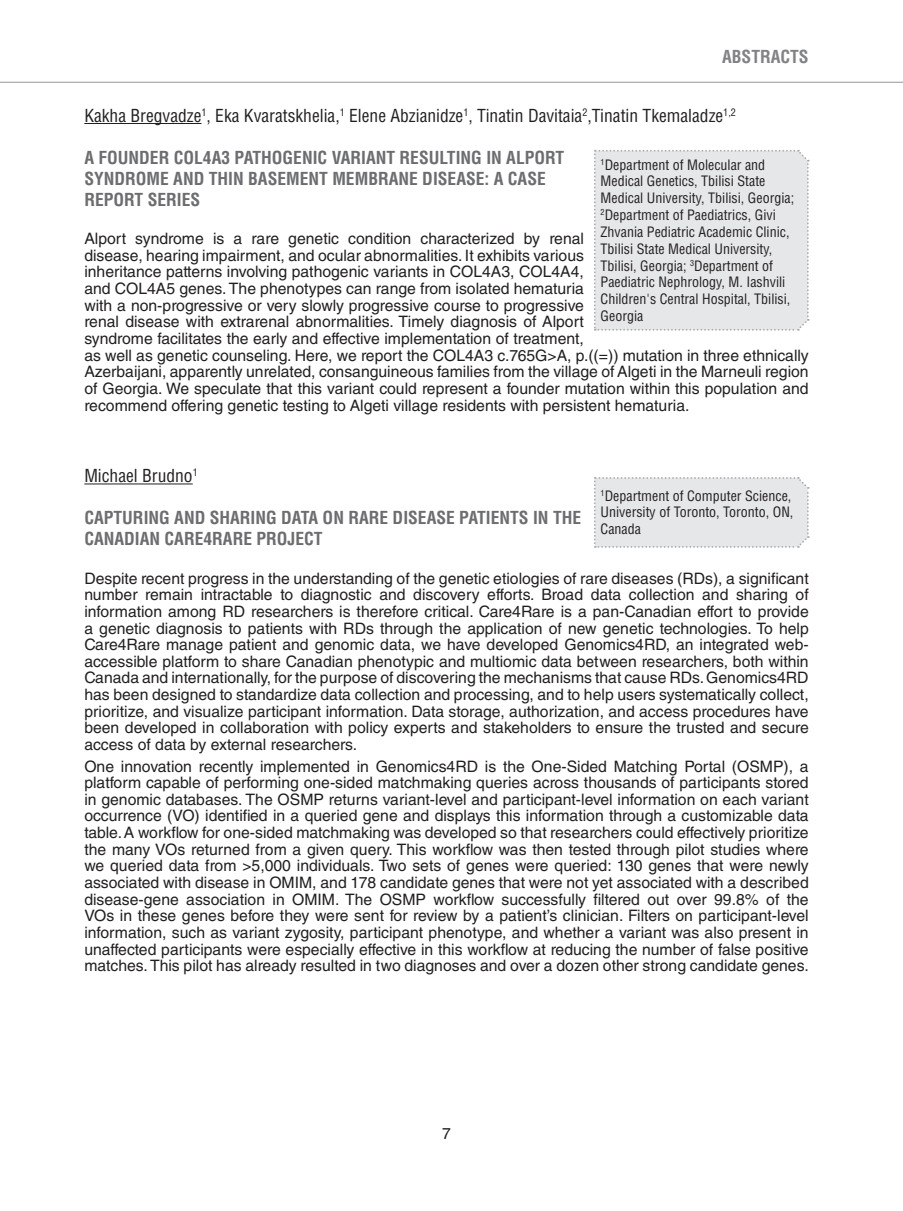
<style>
.page{position:relative;width:903px;height:1211px;background:#fff}
.page>*{position:absolute;margin:0;border:0;box-sizing:border-box;transform-origin:0 0}
.S2{font:700 condensed 17.5px/21px "Helvetica LT Std";color:#6c6d70}
.S1{font:condensed 17.5px "Helvetica LT Std";color:#231f20}
.t1{font:700 condensed 17.5px "Helvetica LT Std";color:#808285}
.t2{font:15.75px/16.6px "Helvetica LT Std";color:#231f20;text-align:justify}
.t3{font:condensed 14px/16.8px "Helvetica LT Std";color:#231f20}
</style>
<div class="page">
<hr style="left:0;top:82px;width:903px;height:1px;background:#a8a9ad">
<hr style="left:84px;top:483px;width:109px;height:1px;background:#231f20">
<hr style="left:84px;top:123px;width:117px;height:1px;background:#231f20">
<div style="left:594px;top:150px;width:215px;height:181px;background:#e6e7e9"></div>
<div style="left:594px;top:477px;width:215px;height:71px;background:#e6e7e9"></div>
<p class="t1" style="left:722px;top:46px;width:88px">ABSTRACTS</p>
<p class="S1" style="left:84px;top:104px;width:653px">Kakha Bregvadze<sup>1</sup>, Eka Kvaratskhelia,<sup>1</sup> Elene Abzianidze<sup>1</sup>, Tinatin Davitaia<sup>2</sup>,Tinatin Tkemaladze<sup>1,2</sup></p>
<p class="S2" style="left:84px;top:147px;width:481px">A FOUNDER COL4A3 PATHOGENIC VARIANT RESULTING IN ALPORT<br>SYNDROME AND THIN BASEMENT MEMBRANE DISEASE: A CASE<br>REPORT SERIES</p>
<p class="t2" style="left:84px;top:230px;width:726px;text-align:left">Alport syndrome is a rare genetic condition characterized by renal<br>disease, hearing impairment, and ocular abnormalities. It exhibits various<br>inheritance patterns involving pathogenic variants in COL4A3, COL4A4,<br>and COL4A5 genes. The phenotypes can range from isolated hematuria<br>with a non-progressive or very slowly progressive course to progressive<br>renal disease with extrarenal abnormalities. Timely diagnosis of Alport<br>syndrome facilitates the early and effective implementation of treatment,<br>as well as genetic counseling. Here, we report the COL4A3 c.765G&gt;A, p.((=)) mutation in three ethnically Azerbaijani, apparently unrelated, consanguineous families from the village of Algeti in the Marneuli region of Georgia. We speculate that this variant could represent a founder mutation within this population and recommend offering genetic testing to Algeti village residents with persistent hematuria.</p>
<p class="t3" style="left:601px;top:156px;width:195px"><sup>1</sup>Department of Molecular and<br>Medical Genetics, Tbilisi State<br>Medical University, Tbilisi, Georgia;</p>
<p class="t3" style="left:601px;top:206px;width:191px"><sup>2</sup>Department of Paediatrics, Givi<br>Zhvania Pediatric Academic Clinic,<br>Tbilisi State Medical University,<br>Tbilisi, Georgia; <sup>3</sup>Department of<br>Paediatric Nephrology, M. Iashvili<br>Children's Central Hospital, Tbilisi,<br>Georgia</p>
<p class="S1" style="left:84px;top:465px;width:115px">Michael Brudno<sup>1</sup></p>
<p class="S2" style="left:84px;top:507px;width:498px">CAPTURING AND SHARING DATA ON RARE DISEASE PATIENTS IN THE<br>CANADIAN CARE4RARE PROJECT</p>
<p class="t2" style="left:84px;top:569px;width:726px">Despite recent progress in the understanding of the genetic etiologies of rare diseases (RDs), a significant number remain intractable to diagnostic and discovery efforts. Broad data collection and sharing of information among RD researchers is therefore critical. Care4Rare is a pan-Canadian effort to provide a genetic diagnosis to patients with RDs through the application of new genetic technologies. To help Care4Rare manage patient and genomic data, we have developed Genomics4RD, an integrated web&shy;accessible platform to share Canadian phenotypic and multiomic data between researchers, both within Canada and internationally, for the purpose of discovering the mechanisms that cause RDs. Genomics4RD has been designed to standardize data collection and processing, and to help users systematically collect, prioritize, and visualize participant information. Data storage, authorization, and access procedures have been developed in collaboration with policy experts and stakeholders to ensure the trusted and secure access of data by external researchers.</p>
<p class="t2" style="left:84px;top:757px;width:726px">One innovation recently implemented in Genomics4RD is the One-Sided Matching Portal (OSMP), a platform capable of performing one-sided matchmaking queries across thousands of participants stored in genomic databases. The OSMP returns variant-level and participant-level information on each variant occurrence (VO) identified in a queried gene and displays this information through a customizable data table. A workflow for one-sided matchmaking was developed so that researchers could effectively prioritize the many VOs returned from a given query. This workflow was then tested through pilot studies where we queried data from &gt;5,000 individuals. Two sets of genes were queried: 130 genes that were newly associated with disease in OMIM, and 178 candidate genes that were not yet associated with a described disease-gene association in OMIM. The OSMP workflow successfully filtered out over 99.8% of the VOs in these genes before they were sent for review by a patient’s clinician. Filters on participant-level information, such as variant zygosity, participant phenotype, and whether a variant was also present in unaffected participants were especially effective in this workflow at reducing the number of false positive matches. This pilot has already resulted in two diagnoses and over a dozen other strong candidate genes.</p>
<p class="t3" style="left:601px;top:487px;width:194px"><sup>1</sup>Department of Computer Science,<br>University of Toronto, Toronto, ON,<br>Canada</p>
<p class="t2" style="left:442px;top:1124px;width:10px">7</p>
</div>
